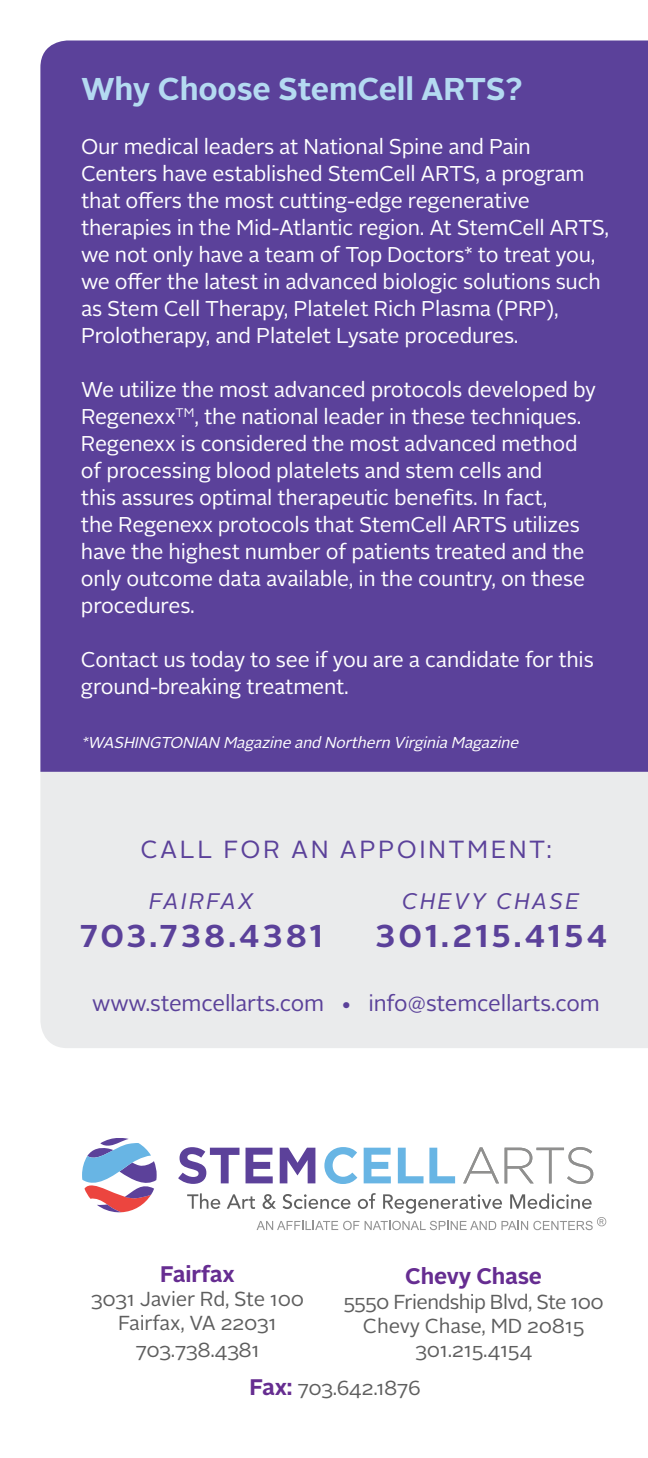
<style>
.page{position:relative;width:648px;height:1458px;background:#fff}
.page>*{position:absolute;margin:0;border:0;box-sizing:border-box;transform-origin:0 0}
.t1{font:700 31.5px "Alright Sans";letter-spacing:.095em;color:#5b419a}
.t2{font:700 31.5px "Alright Sans";letter-spacing:-.005em;color:#b4daf1}
.t3{font:24.75px "Alright Sans";letter-spacing:.1em;color:#5b419a}
.t4{font:22.5px "Alright Sans";letter-spacing:-.01em;color:#5b419a}
.t5{font:700 22.5px "Alright Sans";letter-spacing:-.01em;color:#662d91}
.t6{font:italic 22.5px "Alright Sans";letter-spacing:.1em;color:#5b419a}
.t7{font:21.38px/27px "Alright Sans";letter-spacing:-.01em;color:#fff}
.t8{font:20.25px/24.3px "Alright Sans";letter-spacing:-.02em;color:#5e5e5e;text-align:center}
.t9{font:italic 15.75px "Alright Sans";color:#fff}
.s1{font-weight:700;font-size:22.5px;color:#662d91}
</style>
<div class="page">
<div style="left:40px;top:772px;width:608px;height:276px;background:#eaebec"></div>
<div style="left:40px;top:40px;width:608px;height:732px;background:#5b419a"></div>
<svg style="left:463px;top:1147px;width:36px;height:36px"></svg>
<svg style="left:505px;top:1147px;width:88px;height:37px"></svg>
<svg style="left:187px;top:1193px;width:33px;height:16px"></svg>
<svg style="left:178px;top:1147px;width:62px;height:37px"></svg>
<svg style="left:246px;top:1148px;width:27px;height:35px"></svg>
<svg style="left:280px;top:1148px;width:35px;height:35px"></svg>
<svg style="left:324px;top:1147px;width:33px;height:37px"></svg>
<svg style="left:364px;top:1148px;width:27px;height:35px"></svg>
<svg style="left:398px;top:1148px;width:57px;height:35px"></svg>
<svg style="left:82px;top:1138px;width:75px;height:74px"></svg>
<svg style="left:227px;top:1193px;width:379px;height:37px"></svg>
<h1 class="t2" style="left:81px;top:67px;width:443px">Why Choose StemCell ARTS?</h1>
<p class="t7" style="left:81px;top:134px;width:530px">Our medical leaders at National Spine and Pain Centers have established StemCell ARTS, a program that offers the most cutting-edge regenerative therapies in the Mid-Atlantic region. At StemCell ARTS, we not only have a team of Top Doctors* to treat you, we offer the latest in advanced biologic solutions such as Stem Cell Therapy, Platelet Rich Plasma (PRP), Prolotherapy, and Platelet Lysate procedures.</p>
<p class="t7" style="left:81px;top:377px;width:517px">We utilize the most advanced protocols developed by Regenexx<sup>TM</sup>, the national leader in these techniques.<br>Regenexx is considered the most advanced method of processing blood platelets and stem cells and<br>this assures optimal therapeutic benefits. In fact,<br>the Regenexx protocols that StemCell ARTS utilizes have the highest number of patients treated and the only outcome data available, in the country, on these procedures.</p>
<p class="t7" style="left:81px;top:647px;width:514px">Contact us today to see if you are a candidate for this ground-breaking treatment.</p>
<p class="t9" style="left:81px;top:732px;width:444px">*WASHINGTONIAN Magazineand NorthernVirginiaMagazine</p>
<p class="t3" style="left:140px;top:833px;width:413px">CALL FOR AN APPOINTMENT:</p>
<p class="t6" style="left:149px;top:886px;width:106px">FAIRFAX</p>
<h1 class="t1" style="left:80px;top:914px;width:245px">703.738.4381</h1>
<p class="t6" style="left:402px;top:886px;width:179px">CHEVY CHASE</p>
<h1 class="t1" style="left:375px;top:914px;width:233px">301.215.4154</h1>
<p class="t4" style="left:92px;top:988px;width:509px">www.stemcellarts.com • info@stemcellarts.com</p>
<p class="t5" style="left:160px;top:1258px;width:76px">Fairfax</p>
<p class="t8" style="left:91px;top:1287px;width:215px">3031 Javier Rd, Ste 100<br>Fairfax, VA 22031</p>
<p class="t8" style="left:135px;top:1338px;width:126px">703.738.4381</p>
<p class="t5" style="left:405px;top:1261px;width:138px">Chevy Chase</p>
<p class="t8" style="left:343px;top:1290px;width:262px">5550 Friendship Blvd, Ste 100<br>Chevy Chase, MD 20815<br>301.215.4154</p>
<p class="t8" style="left:249px;top:1376px;width:173px"><span class="s1">Fax:</span> 703.642.1876</p>
</div>
